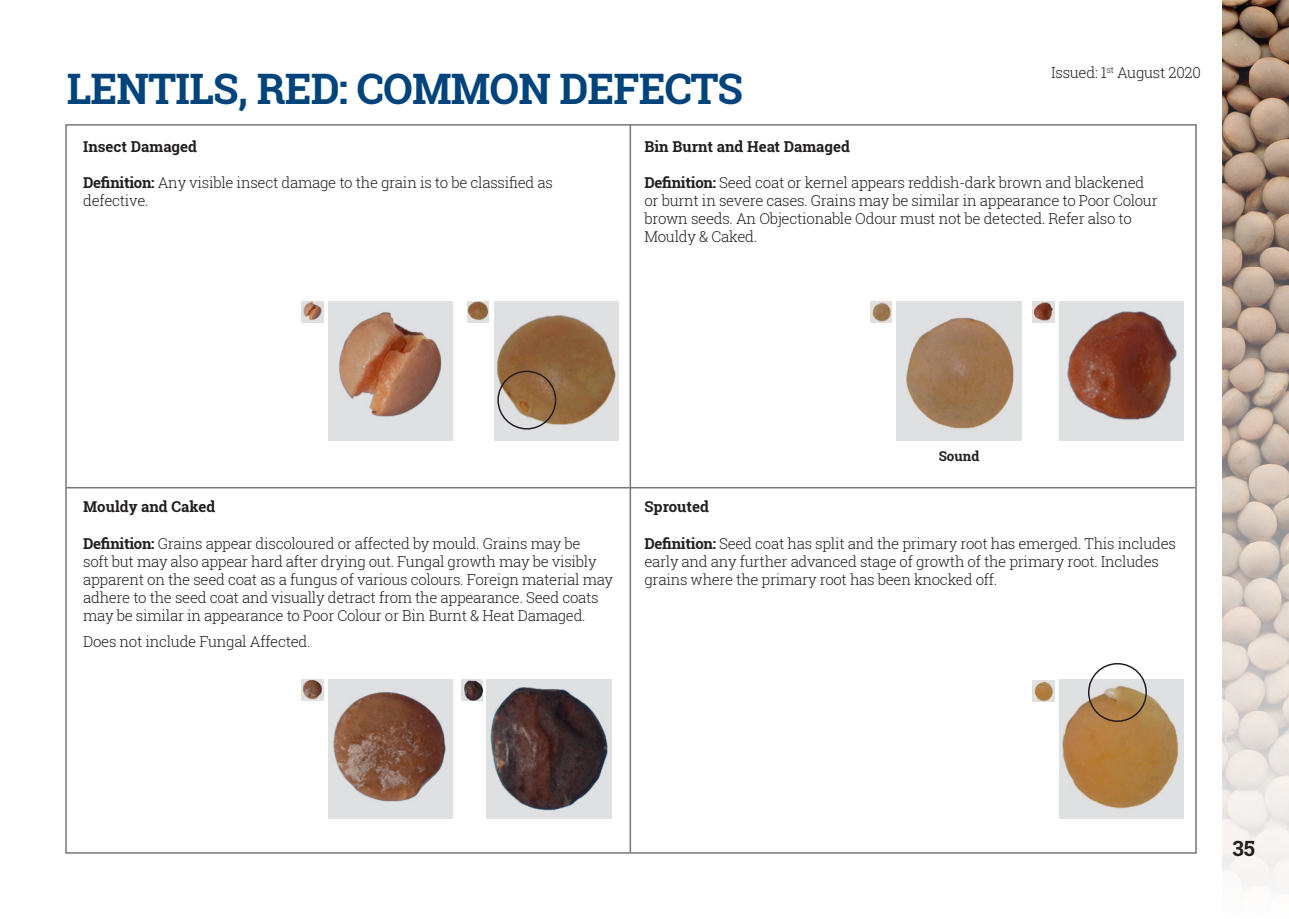
<style>
.page{position:relative;width:1289px;height:919px;background:#fff}
.page>*{position:absolute;margin:0;border:0;box-sizing:border-box;transform-origin:0 0}
.Section_not_in_TOC{font:700 42px "Roboto Slab";letter-spacing:-.02em;color:#00447b}
.t1{font:700 21px "Roboto Slab";color:#231f20}
.t2{font:300 15px/18px "Roboto Slab";letter-spacing:-.02em;color:#231f20}
.Definition_Title{font:700 15px "Roboto Slab";color:#231f20}
.Diagram_label{font:700 13.5px "Roboto Slab";color:#231f20}
.s1{font-weight:700}
</style>
<div class="page">
<img style="left:328px;top:301px;width:125px;height:139px">
<img style="left:302px;top:301px;width:21px;height:21px">
<img style="left:467px;top:301px;width:21px;height:21px">
<img style="left:1032px;top:680px;width:22px;height:21px">
<img style="left:1059px;top:301px;width:124px;height:139px">
<img style="left:1032px;top:301px;width:22px;height:21px">
<img style="left:487px;top:679px;width:124px;height:139px">
<img style="left:328px;top:679px;width:125px;height:139px">
<img style="left:461px;top:679px;width:22px;height:21px">
<img style="left:302px;top:679px;width:21px;height:21px">
<img style="left:1059px;top:679px;width:124px;height:139px">
<div style="left:1087px;top:663px;width:59px;height:58px;border:2px solid #231f20;border-radius:50%"></div>
<img style="left:494px;top:301px;width:124px;height:139px">
<div style="left:497px;top:370px;width:59px;height:59px;border:2px solid #231f20;border-radius:50%"></div>
<img style="left:896px;top:301px;width:125px;height:139px">
<img style="left:870px;top:301px;width:21px;height:21px">
<img style="left:1222px;top:0;width:66px;height:886px">
<hr style="left:629px;top:124px;width:2px;height:728px;background:#76787b">
<hr style="left:66px;top:487px;width:1129px;height:1px;background:#76787b">
<p class="t2" style="left:1051px;top:64px;width:151px">Issued: 1<sup>st</sup> August 2020</p>
<p class="Section_not_in_TOC" style="left:67px;top:60px;width:677px">LENTILS, RED: COMMON DEFECTS</p>
<p class="Definition_Title" style="left:83px;top:136px;width:115px">Insect Damaged</p>
<p class="t2" style="left:83px;top:173px;width:471px"><span class="s1">Definition:</span> Any visible insect damage to the grain is to be classified as defective.</p>
<p class="Definition_Title" style="left:644px;top:136px;width:207px">Bin Burnt and Heat Damaged</p>
<p class="t2" style="left:644px;top:173px;width:514px"><span class="s1">Definition:</span> Seed coat or kernel appears reddish-dark brown and blackened or burnt in severe cases. Grains may be similar in appearance to Poor Colour brown seeds. An Objectionable Odour must not be detected. Refer also to Mouldy &amp; Caked.</p>
<p class="Definition_Title" style="left:83px;top:496px;width:134px">Mouldy and Caked</p>
<p class="t2" style="left:83px;top:533px;width:531px"><span class="s1">Definition:</span> Grains appear discoloured or affected by mould. Grains may be<br>soft but may also appear hard after drying out. Fungal growth may be visibly apparent on the seed coat as a fungus of various colours. Foreign material may adhere to the seed coat and visually detract from the appearance. Seed coats may be similar in appearance to Poor Colour or Bin Burnt &amp; Heat Damaged.</p>
<p class="t2" style="left:83px;top:632px;width:229px">Does not include Fungal Affected.</p>
<p class="Diagram_label" style="left:938px;top:446px;width:42px">Sound</p>
<p class="Definition_Title" style="left:644px;top:496px;width:66px">Sprouted</p>
<p class="t2" style="left:644px;top:533px;width:533px"><span class="s1">Definition:</span> Seed coat has split and the primary root has emerged. This includes early and any further advanced stage of growth of the primary root. Includes grains where the primary root has been knocked off.</p>
<h2 class="t1" style="left:1232px;top:833px;width:24px">35</h2>
</div>
